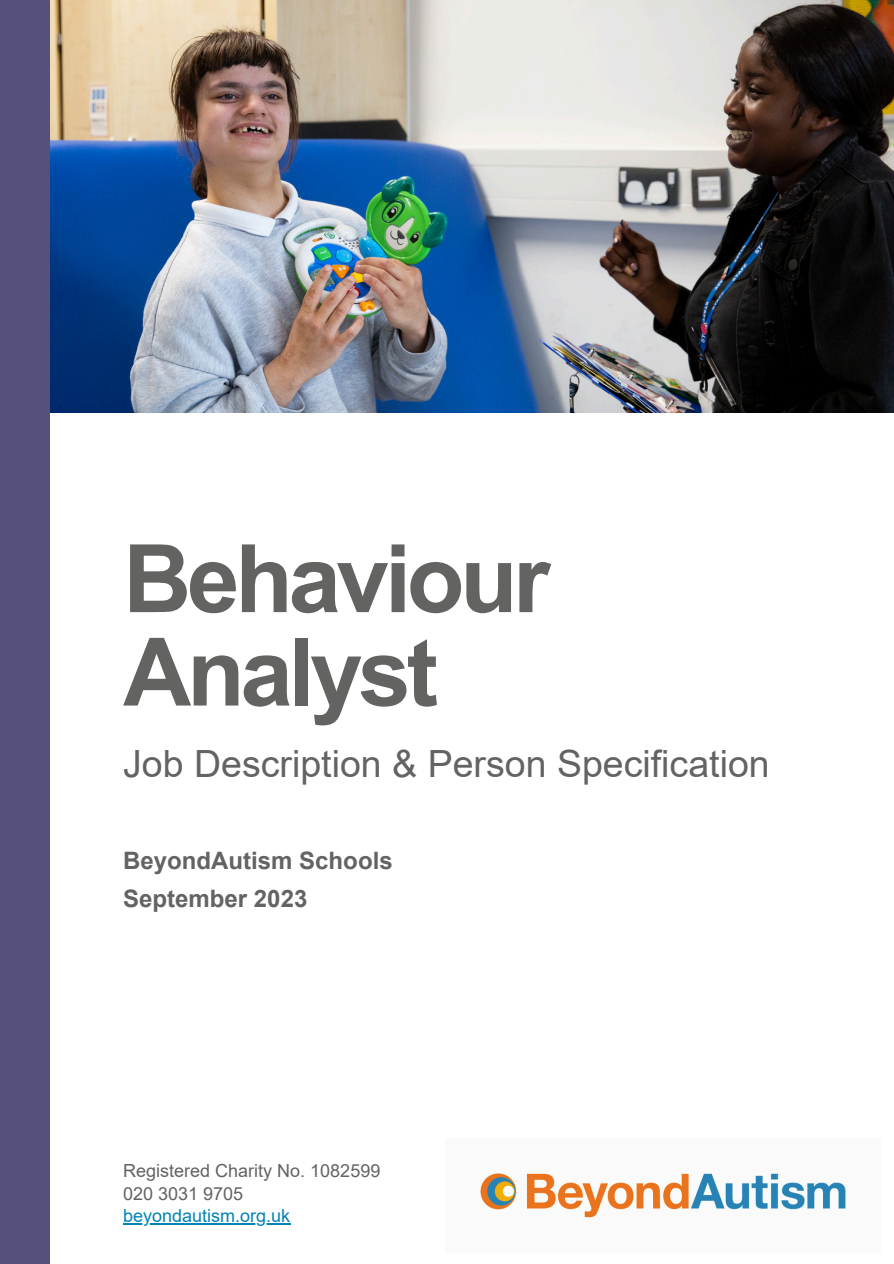
<style>
.page{position:relative;width:894px;height:1264px;background:#fff}
.page>*{position:absolute;margin:0;border:0;box-sizing:border-box;transform-origin:0 0}
.t1{font:700 94.5px/93.3px "Arial";letter-spacing:-.045em;color:#636362}
.t2{font:37.5px "Arial";color:#636362}
.t3{font:700 24px/38.2px "Arial";color:#636362}
.t4{font:18px "Arial";color:#636362}
.t5{font:18px "Arial";color:#0084b6}
</style>
<div class="page">
<img style="left:50px;top:0;width:843px;height:413px">
<div style="left:0;top:0;width:50px;height:1263px;background:#55517b"></div>
<img style="left:480px;top:1173px;width:366px;height:45px">
<hr style="left:123px;top:1223px;width:167px;height:1px;background:#0084b6">
<h1 class="t1" style="left:123px;top:532px;width:428px">Behaviour<br>Analyst</h1>
<h3 class="t2" style="left:123px;top:742px;width:648px">Job Description &amp; Person Specification</h3>
<h2 class="t3" style="left:123px;top:841px;width:271px">BeyondAutism Schools<br>September 2023</h2>
<p class="t4" style="left:123px;top:1160px;width:259px">Registered Charity No. 1082599</p>
<p class="t4" style="left:123px;top:1183px;width:122px">020 3031 9705</p>
<p class="t5" style="left:123px;top:1205px;width:169px">beyondautism.org.uk</p>
</div>
